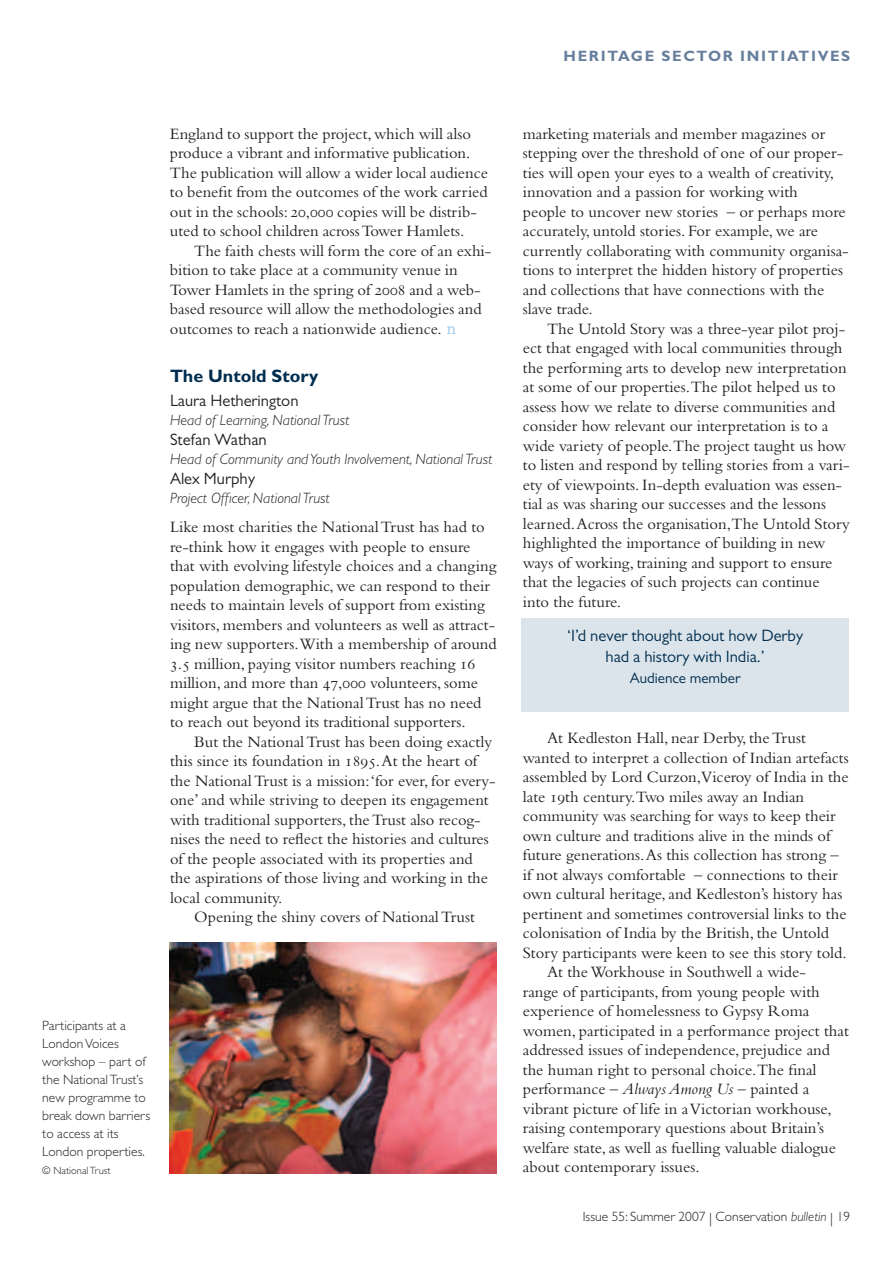
<style>
.page{position:relative;width:893px;height:1263px;background:#fff}
.page>*{position:absolute;margin:0;border:0;box-sizing:border-box;transform-origin:0 0}
.t1{font:700 18px "Gill Sans";color:#002d4f}
.t2{font:16.5px "Bembo";color:#231f20}
.t3{font:16.5px/21px "Gill Sans";color:#002d4f;text-align:center}
.t4{font:16.5px "Gill Sans";color:#231f20}
.t5{font:italic 300 15px "Gill Sans";color:#231f20}
.t6{font:700 15px "Gill Sans";letter-spacing:.11em;color:#677f9d}
.t7{font:15px "Gill Sans";color:#002d4f}
.t8{font:300 13.5px/18px "Gill Sans";color:#231f20}
.t9{font:300 10.5px "Gill Sans";color:#231f20}
.s1{font-family:"Bembo Expert"}
.s2{font-family:"Courier";color:#9fcbec}
.s3{font-style:italic}
</style>
<div class="page">
<div style="left:521px;top:618px;width:328px;height:94px;background:#dbe4ea"></div>
<img style="left:170px;top:943px;width:327px;height:230px">
<p class="t6" style="left:564px;top:51px;width:288px">HERITAGE SECTOR INITIATIVES</p>
<p class="t2" style="left:170px;top:128px;width:303px">England to support the project,which will also</p>
<p class="t2" style="left:170px;top:147px;width:302px">produce a vibrant and informative publication.</p>
<p class="t2" style="left:170px;top:167px;width:320px">The publication will allow a wider local audience</p>
<p class="t2" style="left:170px;top:186px;width:319px">to benefit from the outcomes of the work carried</p>
<p class="t2" style="left:170px;top:206px;width:308px">out in the schools: <span class="s1">20</span>,<span class="s1">000</span> copies will be distrib-</p>
<p class="t2" style="left:170px;top:225px;width:296px">uted to school children across Tower Hamlets.</p>
<p class="t2" style="left:194px;top:245px;width:299px">The faith chests will form the core of an exhi-</p>
<p class="t2" style="left:170px;top:264px;width:289px">bition to take place at a community venue in</p>
<p class="t2" style="left:170px;top:284px;width:312px">Tower Hamlets in the spring of <span class="s1">2008</span> and a web-</p>
<p class="t2" style="left:170px;top:303px;width:313px">based resource will allow the methodologies and</p>
<p class="t2" style="left:170px;top:323px;width:288px">outcomes to reach a nationwide audience. <span class="s2">n</span></p>
<p class="t1" style="left:170px;top:369px;width:150px">The Untold Story</p>
<p class="t4" style="left:170px;top:394px;width:130px">Laura Hetherington</p>
<p class="t5" style="left:170px;top:415px;width:181px">Head of Learning, National Trust</p>
<p class="t4" style="left:170px;top:433px;width:98px">Stefan Wathan</p>
<p class="t5" style="left:170px;top:454px;width:324px">Head of Community and Youth Involvement, National Trust</p>
<p class="t4" style="left:170px;top:472px;width:87px">Alex Murphy</p>
<p class="t5" style="left:170px;top:493px;width:161px">Project Officer, National Trust</p>
<p class="t2" style="left:170px;top:521px;width:316px">Like most charities the National Trust has had to</p>
<p class="t2" style="left:170px;top:541px;width:302px">re-think how it engages with people to ensure</p>
<p class="t2" style="left:170px;top:560px;width:328px">that with evolving lifestyle choices and a changing</p>
<p class="t2" style="left:170px;top:580px;width:321px">population demographic, we can respond to their</p>
<p class="t2" style="left:170px;top:599px;width:316px">needs to maintain levels of support from existing</p>
<p class="t2" style="left:170px;top:619px;width:327px">visitors, members and volunteers as well as attract-</p>
<p class="t2" style="left:170px;top:638px;width:328px">ing new supporters.With a membership of around</p>
<p class="t2" style="left:170px;top:658px;width:307px"><span class="s1">3</span>.<span class="s1">5</span> million, paying visitor numbers reaching <span class="s1">16</span></p>
<p class="t2" style="left:170px;top:677px;width:310px">million, and more than <span class="s1">47</span>,<span class="s1">000</span> volunteers, some</p>
<p class="t2" style="left:170px;top:697px;width:313px">might argue that the National Trust has no need</p>
<p class="t2" style="left:170px;top:716px;width:297px">to reach out beyond its traditional supporters.</p>
<p class="t2" style="left:194px;top:736px;width:299px">But the National Trust has been doing exactly</p>
<p class="t2" style="left:170px;top:755px;width:309px">this since its foundation in <span class="s1">1895</span>.At the heart of</p>
<p class="t2" style="left:170px;top:775px;width:327px">the National Trust is a mission:‘for ever, for every-</p>
<p class="t2" style="left:170px;top:794px;width:320px">one’ and while striving to deepen its engagement</p>
<p class="t2" style="left:170px;top:814px;width:312px">with traditional supporters, the Trust also recog-</p>
<p class="t2" style="left:170px;top:833px;width:320px">nises the need to reflect the histories and cultures</p>
<p class="t2" style="left:170px;top:853px;width:304px">of the people associated with its properties and</p>
<p class="t2" style="left:170px;top:872px;width:319px">the aspirations of those living and working in the</p>
<p class="t2" style="left:170px;top:892px;width:114px">local community.</p>
<p class="t2" style="left:194px;top:911px;width:282px">Opening the shiny covers of National Trust</p>
<p class="t8" style="left:42px;top:1018px;width:109px">Participants at a<br>London Voices workshop – part of the National Trust’s new programme to break down barriers to access at its<br>London properties.</p>
<p class="t9" style="left:42px;top:1167px;width:70px">© National Trust</p>
<p class="t2" style="left:523px;top:128px;width:304px">marketing materials and member magazines or</p>
<p class="t2" style="left:523px;top:147px;width:322px">stepping over the threshold of one of our proper-</p>
<p class="t2" style="left:523px;top:167px;width:313px">ties will open your eyes to a wealth of creativity,</p>
<p class="t2" style="left:523px;top:186px;width:276px">innovation and a passion for working with</p>
<p class="t2" style="left:523px;top:206px;width:324px">people to uncover new stories – or perhaps more</p>
<p class="t2" style="left:523px;top:225px;width:297px">accurately, untold stories. For example, we are</p>
<p class="t2" style="left:523px;top:245px;width:327px">currently collaborating with community organisa-</p>
<p class="t2" style="left:523px;top:264px;width:322px">tions to interpret the hidden history of properties</p>
<p class="t2" style="left:523px;top:284px;width:303px">and collections that have connections with the</p>
<p class="t2" style="left:523px;top:303px;width:71px">slave trade.</p>
<p class="t2" style="left:547px;top:323px;width:300px">The Untold Story was a three-year pilot proj-</p>
<p class="t2" style="left:523px;top:342px;width:321px">ect that engaged with local communities through</p>
<p class="t2" style="left:523px;top:362px;width:325px">the performing arts to develop new interpretation</p>
<p class="t2" style="left:523px;top:381px;width:314px">at some of our properties.The pilot helped us to</p>
<p class="t2" style="left:523px;top:401px;width:314px">assess how we relate to diverse communities and</p>
<p class="t2" style="left:523px;top:420px;width:307px">consider how relevant our interpretation is to a</p>
<p class="t2" style="left:523px;top:440px;width:325px">wide variety of people.The project taught us how</p>
<p class="t2" style="left:523px;top:459px;width:328px">to listen and respond by telling stories from a vari-</p>
<p class="t2" style="left:523px;top:479px;width:321px">ety of viewpoints. In-depth evaluation was essen-</p>
<p class="t2" style="left:523px;top:498px;width:305px">tial as was sharing our successes and the lessons</p>
<p class="t2" style="left:523px;top:518px;width:328px">learned.Across the organisation,The Untold Story</p>
<p class="t2" style="left:523px;top:537px;width:304px">highlighted the importance of building in new</p>
<p class="t2" style="left:523px;top:557px;width:311px">ways of working, training and support to ensure</p>
<p class="t2" style="left:523px;top:576px;width:298px">that the legacies of such projects can continue</p>
<p class="t2" style="left:523px;top:596px;width:100px">into the future.</p>
<p class="t3" style="left:567px;top:627px;width:238px">‘I’d never thought about how Derby had a history with India.’</p>
<p class="t7" style="left:630px;top:673px;width:112px">Audience member</p>
<p class="t2" style="left:547px;top:732px;width:260px">At Kedleston Hall, near Derby, the Trust</p>
<p class="t2" style="left:523px;top:752px;width:327px">wanted to interpret a collection of Indian artefacts</p>
<p class="t2" style="left:523px;top:771px;width:327px">assembled by Lord Curzon,Viceroy of India in the</p>
<p class="t2" style="left:523px;top:791px;width:283px">late <span class="s1">19</span>th century.Two miles away an Indian</p>
<p class="t2" style="left:523px;top:810px;width:314px">community was searching for ways to keep their</p>
<p class="t2" style="left:523px;top:830px;width:309px">own culture and traditions alive in the minds of</p>
<p class="t2" style="left:523px;top:849px;width:317px">future generations.As this collection has strong –</p>
<p class="t2" style="left:523px;top:869px;width:316px">if not always comfortable – connections to their</p>
<p class="t2" style="left:523px;top:888px;width:321px">own cultural heritage, and Kedleston’s history has</p>
<p class="t2" style="left:523px;top:908px;width:325px">pertinent and sometimes controversial links to the</p>
<p class="t2" style="left:523px;top:927px;width:308px">colonisation of India by the British, the Untold</p>
<p class="t2" style="left:523px;top:947px;width:325px">Story participants were keen to see this story told.</p>
<p class="t2" style="left:547px;top:966px;width:260px">At the Workhouse in Southwell a wide-</p>
<p class="t2" style="left:523px;top:986px;width:298px">range of participants, from young people with</p>
<p class="t2" style="left:523px;top:1005px;width:288px">experience of homelessness to Gypsy Roma</p>
<p class="t2" style="left:523px;top:1025px;width:327px">women, participated in a performance project that</p>
<p class="t2" style="left:523px;top:1044px;width:309px">addressed issues of independence, prejudice and</p>
<p class="t2" style="left:523px;top:1064px;width:295px">the human right to personal choice.The final</p>
<p class="t2" style="left:523px;top:1083px;width:288px">performance – <span class="s3">Always Among Us</span> – painted a</p>
<p class="t2" style="left:523px;top:1103px;width:310px">vibrant picture of life in a Victorian workhouse,</p>
<p class="t2" style="left:523px;top:1122px;width:303px">raising contemporary questions about Britain’s</p>
<p class="t2" style="left:523px;top:1142px;width:315px">welfare state, as well as fuelling valuable dialogue</p>
<p class="t2" style="left:523px;top:1161px;width:178px">about contemporary issues.</p>
<p class="t8" style="left:583px;top:1209px;width:269px">Issue 55: Summer 2007 | Conservation <span class="s3">bulletin</span> | 19</p>
</div>
